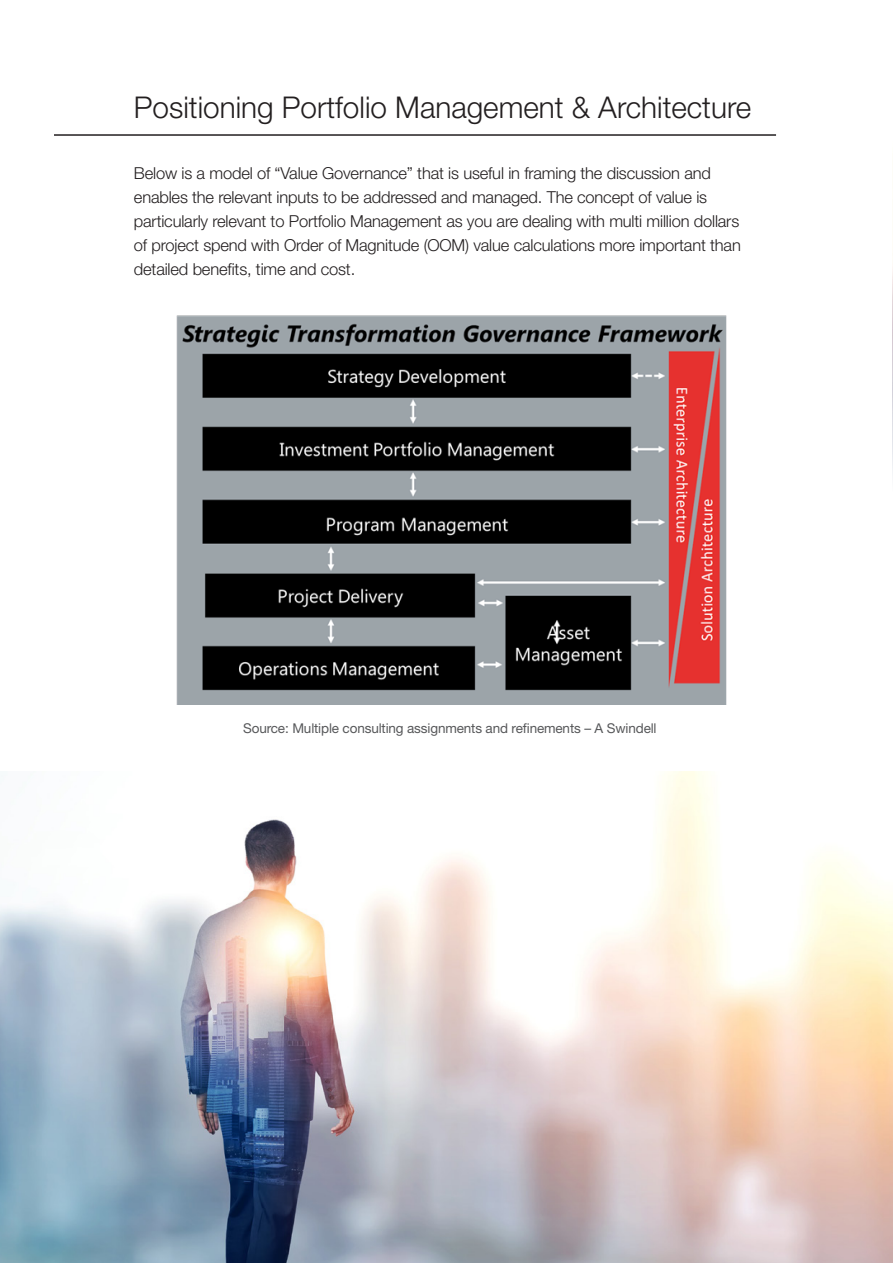
<style>
.page{position:relative;width:893px;height:1263px;background:#fff}
.page>*{position:absolute;margin:0;border:0;box-sizing:border-box;transform-origin:0 0}
.t1{font:300 30px "Helvetica Neue LT Std";color:#231f20}
.t2{font:300 16.5px/24px "Helvetica Neue LT Std";letter-spacing:-.01em;color:#231f20}
.t3{font:13.5px "Helvetica Neue LT Std";letter-spacing:-.01em;color:#57585a}
</style>
<div class="page">
<hr style="left:54px;top:134px;width:722px;height:2px;background:#231f20">
<img style="left:176px;top:315px;width:551px;height:389px">
<img style="left:892px;top:267px;width:1px;height:208px">
<img style="left:0;top:772px;width:893px;height:491px">
<p class="t1" style="left:134px;top:89px;width:619px">Positioning Portfolio Management &amp; Architecture</p>
<p class="t2" style="left:134px;top:161px;width:608px">Below is a model of “Value Governance” that is useful in framing the discussion and enables the relevant inputs to be addressed and managed. The concept of value is particularly relevant to Portfolio Management as you are dealing with multi million dollars of project spend with Order of Magnitude (OOM) value calculations more important than detailed benefits, time and cost.</p>
<p class="t3" style="left:243px;top:720px;width:415px">Source: Multiple consulting assignments and refinements – A Swindell</p>
</div>
